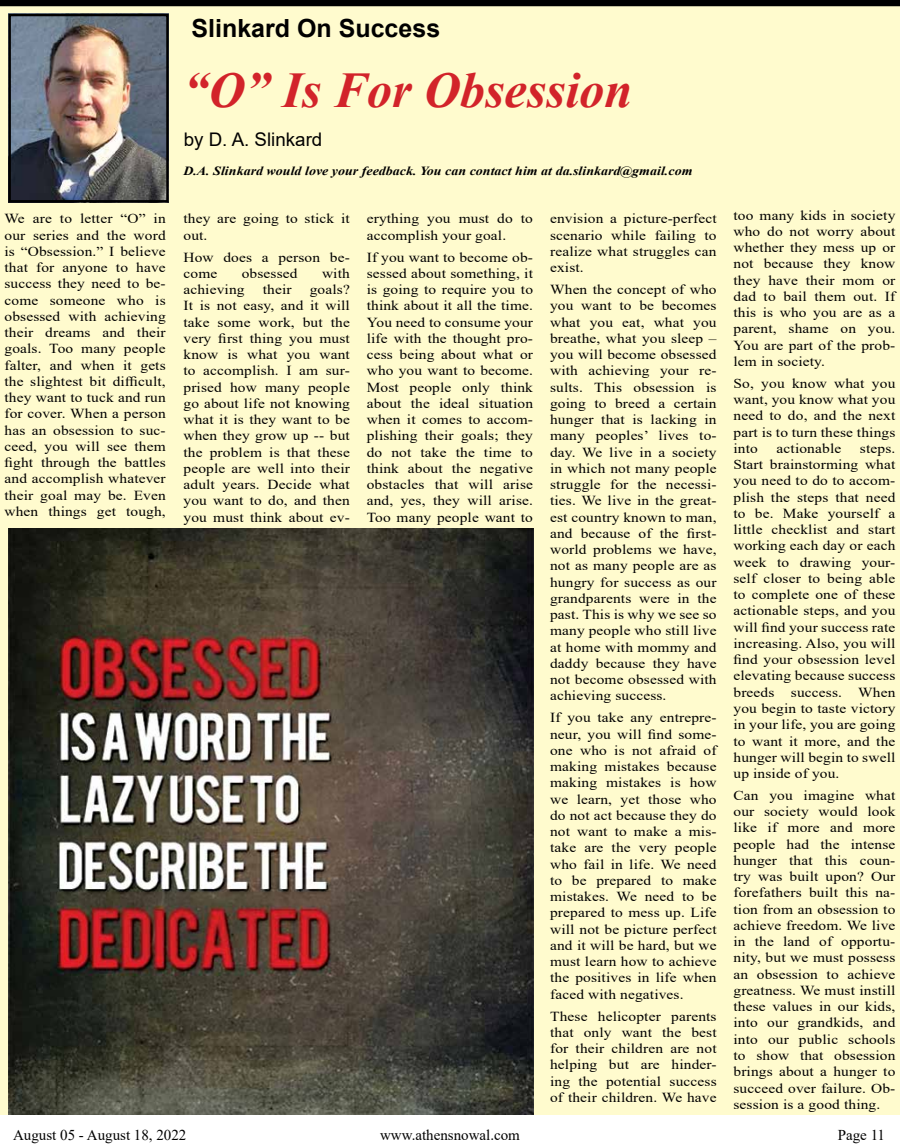
<style>
.page{position:relative;width:900px;height:1148px;background:#fff}
.page>*{position:absolute;margin:0;border:0;box-sizing:border-box;transform-origin:0 0}
.t1{font:italic 700 50px "Times New Roman";color:#d2232a}
.t2{font:700 25px "Arial";color:#000}
.t3{font:18.75px "Arial";color:#000}
.t4{font:15px "Times New Roman";color:#000}
.t5{font:13.75px/16.2px "Times New Roman";letter-spacing:.01em;color:#000;text-align:justify;scale:1.12 1}
.t6{font:italic 700 12.5px "Times New Roman";color:#000;scale:1.12 1}
</style>
<div class="page">
<div style="left:0;top:0;width:900px;height:1114px;background:#fffbce"></div>
<div style="left:0;top:0;width:900px;height:6px;background:#000"></div>
<img style="left:11px;top:17px;width:155px;height:182px">
<div style="left:8px;top:14px;width:161px;height:188px;border:2px solid #000"></div>
<hr style="left:0;top:1px;width:1px;height:628px;background:#fffbce">
<img style="left:8px;top:529px;width:525px;height:585px">
<h2 class="t2" style="left:192px;top:11px;width:250px">Slinkard On Success</h2>
<h1 class="t1" style="left:184px;top:56px;width:450px">“O” Is For Obsession</h1>
<h3 class="t3" style="left:184px;top:126px;width:140px">by D. A. Slinkard</h3>
<p class="t6" style="left:183px;top:162px;width:456px">D.A. Slinkard would love your feedback. You can contact him at da.slinkard@gmail.com</p>
<p class="t5" style="left:4px;top:210px;width:146px">We are to letter “O” in our series and the word is “Obsession.” I believe that for anyone to have success they need to be&shy;come someone who is obsessed with achieving their dreams and their goals. Too many people falter, and when it gets the slightest bit difficult, they want to tuck and run for cover. When a person has an obsession to suc&shy;ceed, you will see them fight through the battles and accomplish whatever their goal may be. Even when things get tough,</p>
<p class="t5" style="left:183px;top:210px;width:150px">they are going to stick it out.</p>
<p class="t5" style="left:183px;top:248px;width:150px">How does a person be&shy;come</p>
<p class="t5" style="left:242px;top:264px;width:51px">obsessed</p>
<p class="t5" style="left:322px;top:264px;width:26px">with</p>
<p class="t5" style="left:183px;top:281px;width:56px">achieving</p>
<p class="t5" style="left:263px;top:281px;width:27px">their</p>
<p class="t5" style="left:183px;top:281px;width:150px;text-indent:126px">goals?<br>It is not easy, and it will take some work, but the very first thing you must know is what you want to accomplish. I am sur&shy;prised how many people go about life not knowing what it is they want to be when they grow up -- but the problem is that these people are well into their adult years. Decide what you want to do, and then you must think about ev-</p>
<p class="t5" style="left:367px;top:210px;width:150px">erything you must do to accomplish your goal.</p>
<p class="t5" style="left:367px;top:248px;width:150px">If you want to become ob&shy;sessed about something, it is going to require you to think about it all the time.<br>You need to consume your life with the thought pro&shy;cess being about what or who you want to become.<br>Most people only think about the ideal situation when it comes to accom&shy;plishing their goals; they do not take the time to think about the negative obstacles that will arise and, yes, they will arise.<br>Too many people want to</p>
<p class="t5" style="left:550px;top:210px;width:150px">envision a picture-perfect scenario while failing to realize what struggles can exist.</p>
<p class="t5" style="left:550px;top:281px;width:150px">When the concept of who you want to be becomes what you eat, what you breathe, what you sleep – you will become obsessed with achieving your re&shy;sults. This obsession is going to breed a certain hunger that is lacking in many peoples’ lives to&shy;day. We live in a society in which not many people struggle for the necessi&shy;ties. We live in the great&shy;est country known to man, and because of the first&shy;world problems we have, not as many people are as hungry for success as our grandparents were in the past. This is why we see so many people who still live at home with mommy and daddy because they have not become obsessed with achieving success.</p>
<p class="t5" style="left:550px;top:709px;width:150px">If you take any entrepre&shy;neur, you will find some&shy;one who is not afraid of making mistakes because making mistakes is how we learn, yet those who do not act because they do not want to make a mis&shy;take are the very people who fail in life. We need to be prepared to make mistakes. We need to be prepared to mess up. Life will not be picture perfect and it will be hard, but we must learn how to achieve the positives in life when faced with negatives.</p>
<p class="t5" style="left:550px;top:1007px;width:150px">These helicopter parents that only want the best for their children are not helping but are hinder&shy;ing the potential success of their children. We have</p>
<p class="t5" style="left:733px;top:206px;width:146px">too many kids in society who do not worry about whether they mess up or not because they know they have their mom or dad to bail them out. If this is who you are as a parent, shame on you.<br>You are part of the prob&shy;lem in society.</p>
<p class="t5" style="left:733px;top:374px;width:146px">So, you know what you want, you know what you need to do, and the next part is to turn these things into</p>
<p class="t5" style="left:777px;top:440px;width:59px">actionable</p>
<p class="t5" style="left:733px;top:440px;width:146px;text-indent:126px">steps.<br>Start brainstorming what you need to do to accom&shy;plish the steps that need to be. Make yourself a little checklist and start working each day or each week to drawing your&shy;self closer to being able to complete one of these actionable steps, and you will find your success rate increasing. Also, you will find your obsession level elevating because success breeds success. When you begin to taste victory in your life, you are going to want it more, and the hunger will begin to swell up inside of you.</p>
<p class="t5" style="left:733px;top:786px;width:146px">Can you imagine what our society would look like if more and more people had the intense hunger that this coun&shy;try was built upon? Our forefathers built this na&shy;tion from an obsession to achieve freedom. We live in the land of opportu&shy;nity, but we must possess an obsession to achieve greatness. We must instill these values in our kids, into our grandkids, and into our public schools to show that obsession brings about a hunger to succeed over failure. Ob&shy;session is a good thing.</p>
<p class="t4" style="left:13px;top:1124px;width:175px">August 05 - August 18, 2022</p>
<p class="t4" style="left:380px;top:1124px;width:141px">www.athensnowal.com</p>
<p class="t4" style="left:838px;top:1124px;width:49px">Page 11</p>
</div>
